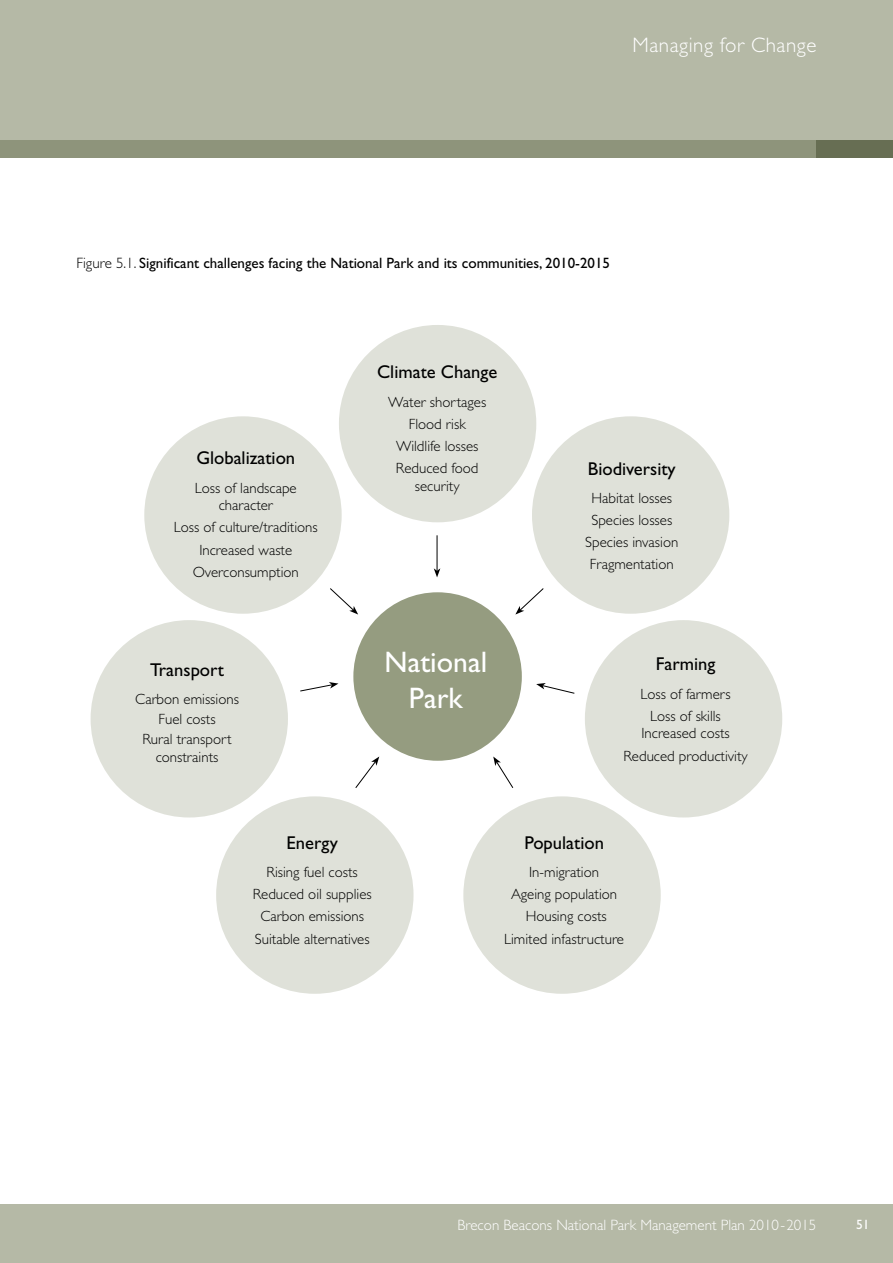
<style>
.page{position:relative;width:893px;height:1263px;background:#fff}
.page>*{position:absolute;margin:0;border:0;box-sizing:border-box;transform-origin:0 0}
.t1{font:29.7px/35.7px "Gill Sans";color:#fff;text-align:center}
.t2{font:300 21px "Gill Sans";letter-spacing:.025em;color:#fff}
.t3{font:18.6px "Gill Sans";color:#000}
.t4{font:15px "Gill Sans";color:#000}
.t5{font:300 15px "Gill Sans";color:#fff}
.t6{font:300 14.85px/22px "Gill Sans";color:#000;text-align:center}
.t7{font:13.5px "Gill Sans";color:#fff}
.s1{font-weight:300}
</style>
<div class="page">
<div style="left:532px;top:416px;width:197px;height:198px;background:#dfe1d9;border-radius:50%"></div>
<div style="left:144px;top:416px;width:198px;height:198px;background:#dfe1d9;border-radius:50%"></div>
<div style="left:339px;top:325px;width:197px;height:197px;background:#dfe1d9;border-radius:50%"></div>
<div style="left:91px;top:620px;width:197px;height:197px;background:#dfe1d9;border-radius:50%"></div>
<div style="left:216px;top:796px;width:198px;height:198px;background:#dfe1d9;border-radius:50%"></div>
<div style="left:463px;top:796px;width:198px;height:198px;background:#dfe1d9;border-radius:50%"></div>
<div style="left:585px;top:620px;width:197px;height:197px;background:#dfe1d9;border-radius:50%"></div>
<div style="left:0;top:1205px;width:893px;height:58px;background:#b5b9a6"></div>
<svg style="left:0;top:0;width:893px;height:157px;background:#b0b4a0"></svg>
<div style="left:353px;top:592px;width:169px;height:169px;background:#959c80;border-radius:50%"></div>
<hr style="left:437px;top:535px;width:1px;height:36px;background:#000">
<svg style="left:434px;top:568px;width:6px;height:9px"></svg>
<svg style="left:300px;top:682px;width:38px;height:9px"></svg>
<svg style="left:493px;top:756px;width:20px;height:32px"></svg>
<svg style="left:355px;top:756px;width:24px;height:32px"></svg>
<svg style="left:330px;top:588px;width:28px;height:26px"></svg>
<svg style="left:515px;top:588px;width:29px;height:26px"></svg>
<svg style="left:536px;top:683px;width:39px;height:11px"></svg>
<h2 class="t2" style="left:632px;top:34px;width:185px">Managing for Change</h2>
<p class="t4" style="left:77px;top:254px;width:535px"><span class="s1">Figure 5.1.</span> Significant challenges facing the National Park and its communities, 2010-2015</p>
<p class="t3" style="left:196px;top:447px;width:100px">Globalization</p>
<p class="t6" style="left:195px;top:479px;width:103px;line-height:17.9px">Loss of landscape character</p>
<p class="t6" style="left:174px;top:517px;width:146px">Loss of culture/traditions<br>Increased waste<br>Overconsumption</p>
<p class="t3" style="left:150px;top:658px;width:76px">Transport</p>
<p class="t6" style="left:135px;top:689px;width:105px;line-height:20px">Carbon emissions<br>Fuel costs<br>Rural transport</p>
<p class="t6" style="left:156px;top:746px;width:64px">constraints</p>
<p class="t3" style="left:377px;top:361px;width:122px">Climate Change</p>
<p class="t6" style="left:388px;top:391px;width:100px">Water shortages<br>Flood risk<br>Wildlife losses<br>Reduced food</p>
<p class="t6" style="left:415px;top:475px;width:46px">security</p>
<h1 class="t1" style="left:384px;top:645px;width:104px">National<br>Park</h1>
<p class="t3" style="left:588px;top:458px;width:89px">Biodiversity</p>
<p class="t6" style="left:585px;top:487px;width:95px">Habitat losses<br>Species losses<br>Species invasion<br>Fragmentation</p>
<p class="t3" style="left:656px;top:653px;width:61px">Farming</p>
<p class="t6" style="left:641px;top:683px;width:92px">Loss of farmers<br>Loss of skills</p>
<p class="t6" style="left:623px;top:723px;width:126px">Increased costs<br>Reduced productivity</p>
<p class="t3" style="left:287px;top:832px;width:53px">Energy</p>
<p class="t6" style="left:253px;top:861px;width:120px">Rising fuel costs<br>Reduced oil supplies<br>Carbon emissions<br>Suitable alternatives</p>
<p class="t3" style="left:524px;top:832px;width:81px">Population</p>
<p class="t6" style="left:504px;top:861px;width:121px">In-migration<br>Ageing population<br>Housing costs<br>Limited infastructure</p>
<p class="t5" style="left:457px;top:1217px;width:360px">Brecon Beacons National Park Management Plan 2010-2015</p>
<p class="t7" style="left:856px;top:1216px;width:15px">51</p>
</div>
